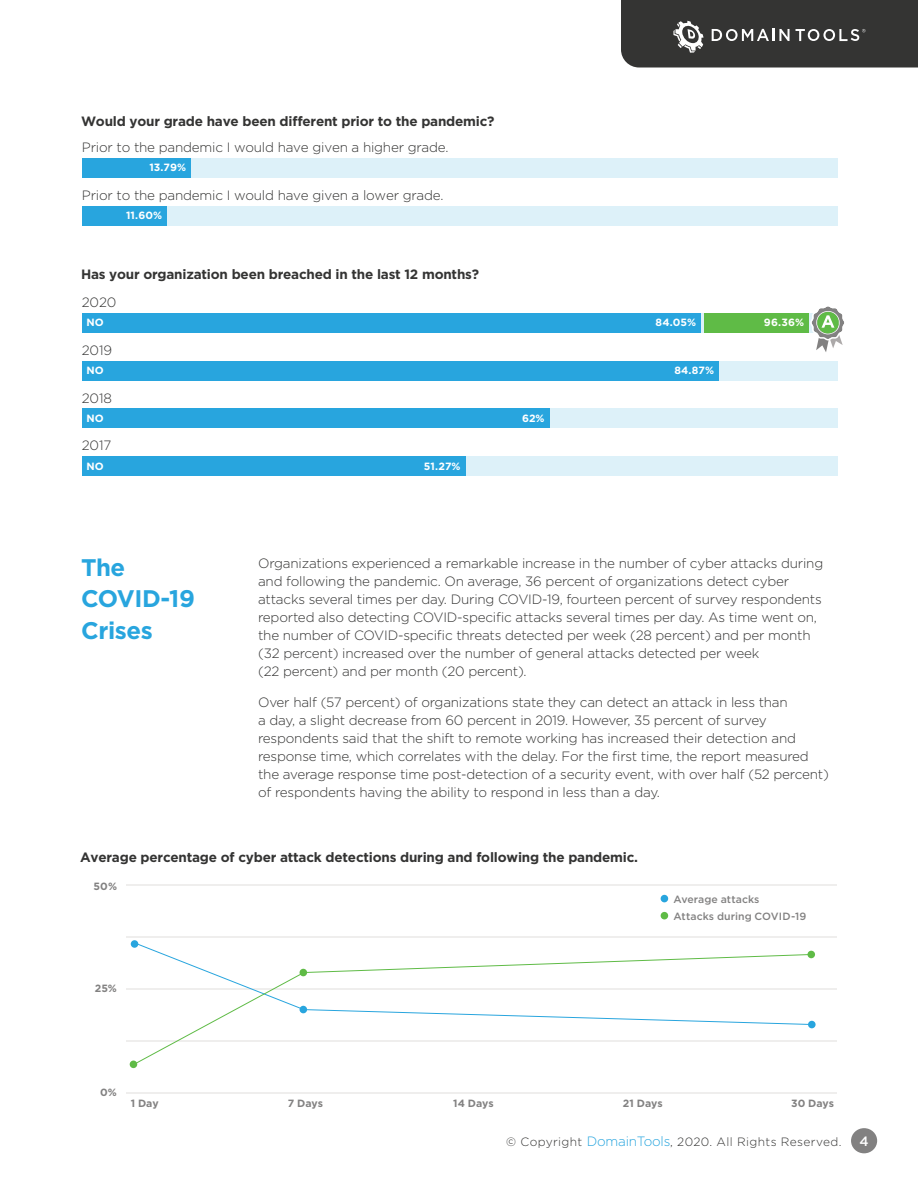
<style>
.page{position:relative;width:918px;height:1188px;background:#fff}
.page>*{position:absolute;margin:0;border:0;box-sizing:border-box;transform-origin:0 0}
.t1{font:700 24px/31.5px "Gotham";letter-spacing:-.015em;color:#28a5de}
.t2{font:300 13.5px/18px "Gotham";letter-spacing:-.015em;color:#343433}
.t3{font:700 13.5px "Gotham";letter-spacing:-.015em;color:#343433}
.t4{font:500 13.5px "Gotham";color:#fff}
.t5{font:300 12px "Gotham";letter-spacing:.03em;color:#343433}
.t6{font:700 10.5px "Gotham";letter-spacing:.005em;color:#fff}
.t7{font:700 10.5px "Gotham";color:#828181}
.t8{font:500 10.5px/17.1px "Gotham";letter-spacing:.01em;color:#828181}
.s1{font-size:13.5px;color:#28a5de}
</style>
<div class="page">
<div style="left:82px;top:313px;width:619px;height:20px;background:#28a5de"></div>
<div style="left:82px;top:361px;width:756px;height:19px;background:#ddf1f9"></div>
<div style="left:82px;top:409px;width:756px;height:19px;background:#ddf1f9"></div>
<div style="left:82px;top:456px;width:756px;height:20px;background:#ddf1f9"></div>
<div style="left:82px;top:361px;width:637px;height:19px;background:#28a5de"></div>
<div style="left:82px;top:409px;width:467px;height:19px;background:#28a5de"></div>
<div style="left:82px;top:456px;width:383px;height:20px;background:#28a5de"></div>
<div style="left:704px;top:313px;width:105px;height:20px;background:#5fbb46"></div>
<svg style="left:810px;top:306px;width:34px;height:46px"></svg>
<div style="left:82px;top:158px;width:756px;height:20px;background:#ddf1f9"></div>
<div style="left:82px;top:158px;width:109px;height:20px;background:#28a5de"></div>
<div style="left:82px;top:206px;width:756px;height:19px;background:#ddf1f9"></div>
<div style="left:82px;top:206px;width:85px;height:19px;background:#28a5de"></div>
<hr style="left:126px;top:1093px;width:711px;height:1px;background:#efeeed">
<hr style="left:126px;top:884px;width:711px;height:1px;background:#efeeed">
<hr style="left:126px;top:936px;width:711px;height:1px;background:#efeeed">
<hr style="left:126px;top:988px;width:711px;height:2px;background:#efeeed">
<hr style="left:126px;top:1041px;width:711px;height:1px;background:#efeeed">
<div style="left:131px;top:940px;width:7px;height:8px;background:#28a5de;border-radius:50%"></div>
<div style="left:130px;top:1061px;width:7px;height:7px;background:#5fbb46;border-radius:50%"></div>
<div style="left:807px;top:951px;width:8px;height:7px;background:#5fbb46;border-radius:50%"></div>
<svg style="left:133px;top:954px;width:680px;height:111px"></svg>
<div style="left:661px;top:895px;width:7px;height:7px;background:#28a5de;border-radius:50%"></div>
<div style="left:661px;top:912px;width:7px;height:7px;background:#5fbb46;border-radius:50%"></div>
<svg style="left:621px;top:0;width:297px;height:68px;background:#40403f"></svg>
<div style="left:851px;top:1128px;width:26px;height:25px;background:#828181;border-radius:50%"></div>
<p class="t3" style="left:81px;top:112px;width:415px">Would your grade have been different prior to the pandemic?</p>
<p class="t6" style="left:149px;top:161px;width:38px">13.79%</p>
<p class="t2" style="left:82px;top:138px;width:368px">Prior to the pandemic I would have given a higher grade.</p>
<p class="t2" style="left:82px;top:186px;width:363px">Prior to the pandemic I would have given a lower grade.</p>
<p class="t6" style="left:126px;top:209px;width:38px">11.60%</p>
<p class="t3" style="left:81px;top:265px;width:400px">Has your organization been breached in the last 12 months?</p>
<p class="t2" style="left:82px;top:293px;width:36px">2020</p>
<p class="t6" style="left:86px;top:316px;width:19px">NO</p>
<p class="t6" style="left:656px;top:316px;width:42px">84.05%</p>
<p class="t2" style="left:82px;top:341px;width:32px">2019</p>
<p class="t2" style="left:82px;top:389px;width:31px">2018</p>
<p class="t2" style="left:82px;top:436px;width:31px">2017</p>
<p class="t6" style="left:86px;top:363px;width:19px">NO</p>
<p class="t6" style="left:674px;top:363px;width:41px">84.87%</p>
<p class="t6" style="left:86px;top:411px;width:19px">NO</p>
<p class="t6" style="left:522px;top:411px;width:24px">62%</p>
<p class="t6" style="left:86px;top:459px;width:19px">NO</p>
<p class="t6" style="left:424px;top:459px;width:38px">51.27%</p>
<p class="t6" style="left:764px;top:316px;width:42px">96.36%</p>
<h1 class="t1" style="left:81px;top:552px;width:115px">The<br>COVID-19<br>Crises</h1>
<p class="t2" style="left:258px;top:553px;width:567px">Organizations experienced a remarkable increase in the number of cyber attacks during and following the pandemic. On average, 36 percent of organizations detect cyber attacks several times per day. During COVID-19, fourteen percent of survey respondents reported also detecting COVID-specific attacks several times per day. As time went on, the number of COVID-specific threats detected per week (28 percent) and per month (32 percent) increased over the number of general attacks detected per week<br>(22 percent) and per month (20 percent).</p>
<p class="t2" style="left:258px;top:693px;width:572px">Over half (57 percent) of organizations state they can detect an attack in less than<br>a day, a slight decrease from 60 percent in 2019. However, 35 percent of survey respondents said that the shift to remote working has increased their detection and response time, which correlates with the delay. For the first time, the report measured the average response time post-detection of a security event, with over half (52 percent) of respondents having the ability to respond in less than a day.</p>
<p class="t3" style="left:80px;top:848px;width:560px">Average percentage of cyber attack detections during and following the pandemic.</p>
<p class="t7" style="left:94px;top:879px;width:25px">50%</p>
<p class="t7" style="left:95px;top:981px;width:24px">25%</p>
<p class="t8" style="left:673px;top:890px;width:134px">Average attacks<br>Attacks during COVID-19</p>
<p class="t7" style="left:100px;top:1085px;width:18px">0%</p>
<p class="t7" style="left:131px;top:1096px;width:29px">1 Day</p>
<p class="t7" style="left:288px;top:1096px;width:37px">7 Days</p>
<p class="t7" style="left:453px;top:1096px;width:42px">14 Days</p>
<p class="t7" style="left:623px;top:1096px;width:41px">21 Days</p>
<p class="t7" style="left:791px;top:1096px;width:44px">30 Days</p>
<p class="t5" style="left:506px;top:1134px;width:337px">© Copyright <span class="s1">DomainTools</span>, 2020. All Rights Reserved.</p>
<p class="t4" style="left:859px;top:1132px;width:11px">4</p>
</div>
